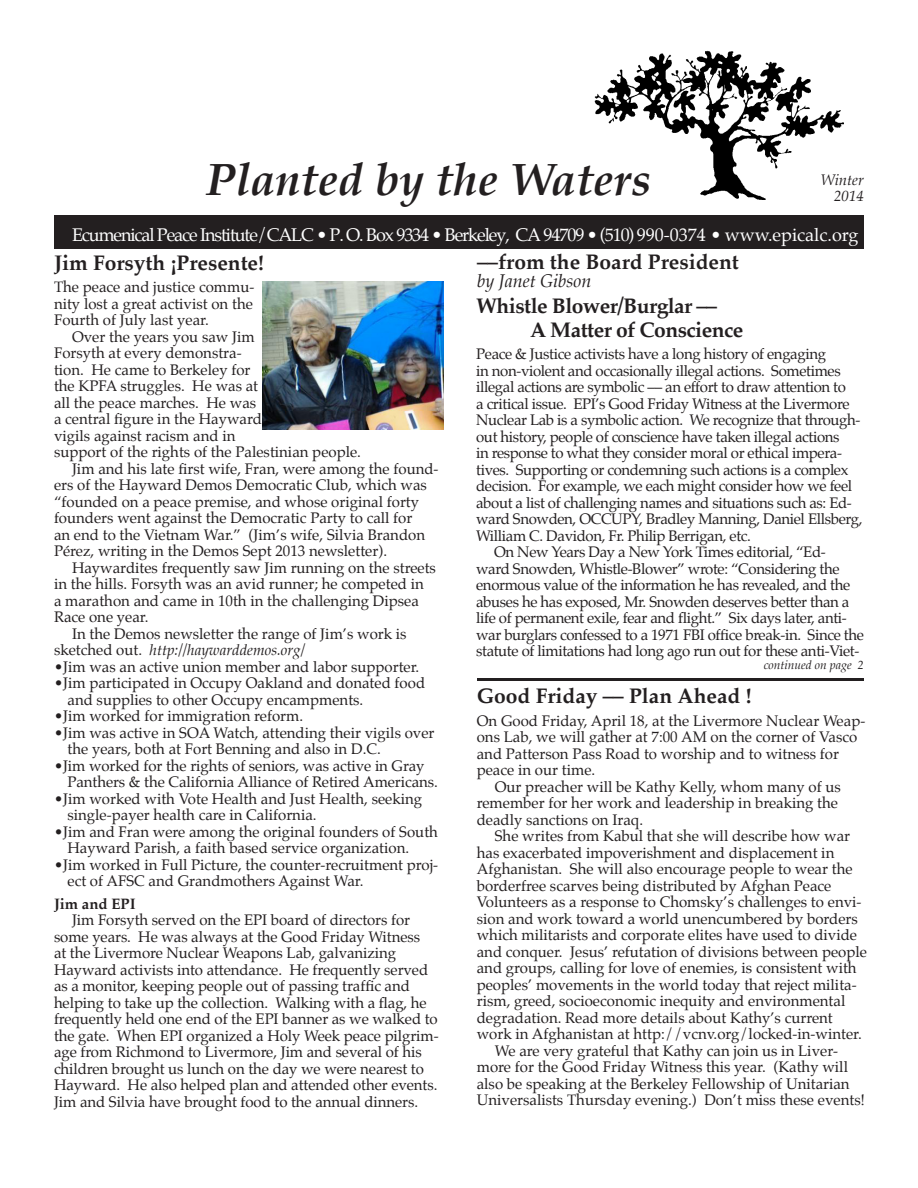
<style>
.page{position:relative;width:918px;height:1188px;background:#fff}
.page>*{position:absolute;margin:0;border:0;box-sizing:border-box;transform-origin:0 0}
.t1{font:italic 700 45px "Palatino";color:#231f20}
.t2{font:700 21px "Palatino";color:#231f20}
.t3{font:700 21px/24px "Palatino";letter-spacing:-.025em;color:#231f20}
.t4{font:18px "Palatino";letter-spacing:-.06em;color:#fff}
.t5{font:italic 18px "Palatino";color:#231f20}
.t6{font:15px/16.5px "Palatino";color:#231f20}
.t7{font:15px "Palatino";letter-spacing:-.025em;color:#231f20}
.t8{font:italic 15px/16.5px "Palatino";color:#231f20;text-align:right}
.t9{font:700 15px "Palatino";color:#231f20}
.t10{font:italic 12px "Palatino";color:#231f20}
.s1{font-style:normal}
</style>
<div class="page">
<img style="left:595px;top:51px;width:249px;height:149px">
<div style="left:55px;top:215px;width:809px;height:34px;background:#231f20"></div>
<hr style="left:477px;top:678px;width:387px;height:3px;background:#231f20">
<img style="left:263px;top:281px;width:180px;height:149px">
<h1 class="t1" style="left:206px;top:153px;width:447px">Planted by the Waters</h1>
<p class="t8" style="left:821px;top:173px;width:45px">Winter<br>2014</p>
<p class="t4" style="left:72px;top:223px;width:788px">Ecumenical Peace Institute/CALC • P. O. Box 9334 • Berkeley, CA 94709 • (510) 990-0374 • www.epicalc.org</p>
<h2 class="t2" style="left:54px;top:249px;width:211px">Jim Forsyth ¡Presente!</h2>
<p class="t6" style="left:54px;top:280px;width:202px;text-align:justify">The peace and justice commu&shy;nity lost a great activist on the Fourth of July last year.</p>
<p class="t6" style="left:72px;top:330px;width:184px">Over the years you saw Jim</p>
<p class="t6" style="left:54px;top:346px;width:189px">Forsyth at every demonstra-</p>
<p class="t6" style="left:54px;top:363px;width:198px">tion. He came to Berkeley for</p>
<p class="t6" style="left:54px;top:379px;width:206px">the KPFA struggles. He was at</p>
<p class="t6" style="left:54px;top:396px;width:204px">all the peace marches. He was</p>
<p class="t6" style="left:54px;top:412px;width:209px">a central figure in the Hayward</p>
<p class="t6" style="left:54px;top:429px;width:183px">vigils against racism and in</p>
<p class="t6" style="left:54px;top:445px;width:309px">support of the rights of the Palestinian people.</p>
<p class="t6" style="left:72px;top:462px;width:368px">Jim and his late first wife, Fran, were among the found-</p>
<p class="t6" style="left:54px;top:478px;width:374px">ers of the Hayward Demos Democratic Club, which was</p>
<p class="t6" style="left:54px;top:495px;width:367px">“founded on a peace premise, and whose original forty</p>
<p class="t6" style="left:54px;top:511px;width:360px">founders went against the Democratic Party to call for</p>
<p class="t6" style="left:54px;top:528px;width:373px">an end to the Vietnam War.” (Jim’s wife, Silvia Brandon</p>
<p class="t6" style="left:54px;top:544px;width:335px">Pérez, writing in the Demos Sept 2013 newsletter).</p>
<p class="t6" style="left:72px;top:561px;width:365px">Haywardites frequently saw Jim running on the streets</p>
<p class="t6" style="left:54px;top:577px;width:371px">in the hills. Forsyth was an avid runner; he competed in</p>
<p class="t6" style="left:54px;top:594px;width:366px">a marathon and came in 10th in the challenging Dipsea</p>
<p class="t6" style="left:54px;top:610px;width:96px">Race one year.</p>
<p class="t6" style="left:72px;top:627px;width:336px">In the Demos newsletter the range of Jim’s work is</p>
<p class="t8" style="left:54px;top:643px;width:253px"><span class="s1">sketched out.</span> http://haywarddemos.org/</p>
<p class="t6" style="left:54px;top:660px;width:367px">•Jim was an active union member and labor supporter.</p>
<p class="t6" style="left:68px;top:676px;width:359px;text-indent:-14px">•Jim participated in Occupy Oakland and donated food and supplies to other Occupy encampments.</p>
<p class="t6" style="left:54px;top:709px;width:251px">•Jim worked for immigration reform.</p>
<p class="t6" style="left:68px;top:726px;width:369px;text-indent:-14px">•Jim was active in SOA Watch, attending their vigils over the years, both at Fort Benning and also in D.C.</p>
<p class="t6" style="left:68px;top:759px;width:372px;text-indent:-14px">•Jim worked for the rights of seniors, was active in Gray<br>Panthers &amp; the California Alliance of Retired Americans.</p>
<p class="t6" style="left:68px;top:792px;width:356px;text-indent:-14px">•Jim worked with Vote Health and Just Health, seeking single-payer health care in California.</p>
<p class="t6" style="left:68px;top:825px;width:372px;text-indent:-14px">•Jim and Fran were among the original founders of South<br>Hayward Parish, a faith based service organization.</p>
<p class="t6" style="left:68px;top:858px;width:372px;text-indent:-14px">•Jim worked in Full Picture, the counter-recruitment proj&shy;ect of AFSC and Grandmothers Against War.</p>
<p class="t9" style="left:54px;top:894px;width:83px">Jim and EPI</p>
<p class="t6" style="left:54px;top:913px;width:386px;text-indent:18px">Jim Forsyth served on the EPI board of directors for some years. He was always at the Good Friday Witness<br>at the Livermore Nuclear Weapons Lab, galvanizing Hayward activists into attendance. He frequently served as a monitor, keeping people out of passing traffic and helping to take up the collection. Walking with a flag, he frequently held one end of the EPI banner as we walked to the gate. When EPI organized a Holy Week peace pilgrim&shy;age from Richmond to Livermore, Jim and several of his children brought us lunch on the day we were nearest to Hayward. He also helped plan and attended other events.<br>Jim and Silvia have brought food to the annual dinners.</p>
<h2 class="t2" style="left:477px;top:249px;width:263px">––from the Board President</h2>
<p class="t5" style="left:477px;top:270px;width:116px">by Janet Gibson</p>
<h2 class="t3" style="left:530px;top:296px;width:215px;text-indent:-54px">Whistle Blower/Burglar ––<br>A Matter of Conscience</h2>
<p class="t7" style="left:476px;top:344px;width:351px">Peace &amp; Justice activists have a long history of engaging</p>
<p class="t7" style="left:476px;top:361px;width:366px">in non-violent and occasionally illegal actions. Sometimes</p>
<p class="t7" style="left:476px;top:377px;width:371px">illegal actions are symbolic –– an effort to draw attention to</p>
<p class="t7" style="left:476px;top:394px;width:375px">a critical issue. EPI’s Good Friday Witness at the Livermore</p>
<p class="t7" style="left:476px;top:410px;width:386px">Nuclear Lab is a symbolic action. We recognize that through-</p>
<p class="t7" style="left:476px;top:427px;width:365px">out history, people of conscience have taken illegal actions</p>
<p class="t7" style="left:476px;top:443px;width:367px">in response to what they consider moral or ethical impera-</p>
<p class="t7" style="left:476px;top:460px;width:374px">tives. Supporting or condemning such actions is a complex</p>
<p class="t7" style="left:476px;top:476px;width:378px">decision. For example, we each might consider how we feel</p>
<p class="t7" style="left:476px;top:493px;width:377px">about a list of challenging names and situations such as: Ed-</p>
<p class="t7" style="left:476px;top:509px;width:388px">ward Snowden, OCCUPY, Bradley Manning, Daniel Ellsberg,</p>
<p class="t7" style="left:476px;top:526px;width:276px">William C. Davidon, Fr. Philip Berrigan, etc.</p>
<p class="t7" style="left:494px;top:542px;width:333px">On New Years Day a New York Times editorial, “Ed-</p>
<p class="t7" style="left:476px;top:559px;width:365px">ward Snowden, Whistle-Blower” wrote: “Considering the</p>
<p class="t7" style="left:476px;top:575px;width:376px">enormous value of the information he has revealed, and the</p>
<p class="t7" style="left:476px;top:592px;width:375px">abuses he has exposed, Mr. Snowden deserves better than a</p>
<p class="t7" style="left:476px;top:608px;width:372px">life of permanent exile, fear and flight.” Six days later, anti-</p>
<p class="t7" style="left:476px;top:625px;width:389px">war burglars confessed to a 1971 FBI office break-in. Since the</p>
<p class="t7" style="left:476px;top:641px;width:385px">statute of limitations had long ago run out for these anti-Viet-</p>
<p class="t10" style="left:764px;top:658px;width:102px">continued on page 2</p>
<h2 class="t2" style="left:477px;top:683px;width:276px">Good Friday –– Plan Ahead !</h2>
<p class="t6" style="left:477px;top:714px;width:390px">On Good Friday, April 18, at the Livermore Nuclear Weap-</p>
<p class="t6" style="left:477px;top:730px;width:382px">ons Lab, we will gather at 7:00 AM on the corner of Vasco</p>
<p class="t6" style="left:477px;top:747px;width:364px">and Patterson Pass Road to worship and to witness for</p>
<p class="t6" style="left:477px;top:763px;width:120px">peace in our time.</p>
<p class="t6" style="left:495px;top:780px;width:348px">Our preacher will be Kathy Kelly, whom many of us</p>
<p class="t6" style="left:477px;top:796px;width:363px">remember for her work and leadership in breaking the</p>
<p class="t6" style="left:477px;top:813px;width:168px">deadly sanctions on Iraq.</p>
<p class="t6" style="left:495px;top:829px;width:357px">She writes from Kabul that she will describe how war</p>
<p class="t6" style="left:477px;top:846px;width:359px">has exacerbated impoverishment and displacement in</p>
<p class="t6" style="left:477px;top:862px;width:377px">Afghanistan. She will also encourage people to wear the</p>
<p class="t6" style="left:477px;top:879px;width:356px">borderfree scarves being distributed by Afghan Peace</p>
<p class="t6" style="left:477px;top:895px;width:386px">Volunteers as a response to Chomsky’s challenges to envi-</p>
<p class="t6" style="left:477px;top:912px;width:383px">sion and work toward a world unencumbered by borders</p>
<p class="t6" style="left:477px;top:928px;width:382px">which militarists and corporate elites have used to divide</p>
<p class="t6" style="left:477px;top:945px;width:392px">and conquer. Jesus’ refutation of divisions between people</p>
<p class="t6" style="left:477px;top:961px;width:381px">and groups, calling for love of enemies, is consistent with</p>
<p class="t6" style="left:477px;top:978px;width:381px">peoples’ movements in the world today that reject milita-</p>
<p class="t6" style="left:477px;top:994px;width:370px">rism, greed, socioeconomic inequity and environmental</p>
<p class="t6" style="left:477px;top:1011px;width:358px">degradation. Read more details about Kathy’s current</p>
<p class="t6" style="left:477px;top:1027px;width:387px">work in Afghanistan at http://vcnv.org/locked-in-winter.</p>
<p class="t6" style="left:495px;top:1044px;width:345px">We are very grateful that Kathy can join us in Liver-</p>
<p class="t6" style="left:477px;top:1060px;width:373px">more for the Good Friday Witness this year. (Kathy will</p>
<p class="t6" style="left:477px;top:1077px;width:374px">also be speaking at the Berkeley Fellowship of Unitarian</p>
<p class="t6" style="left:477px;top:1093px;width:390px">Universalists Thursday evening.) Don’t miss these events!</p>
</div>
